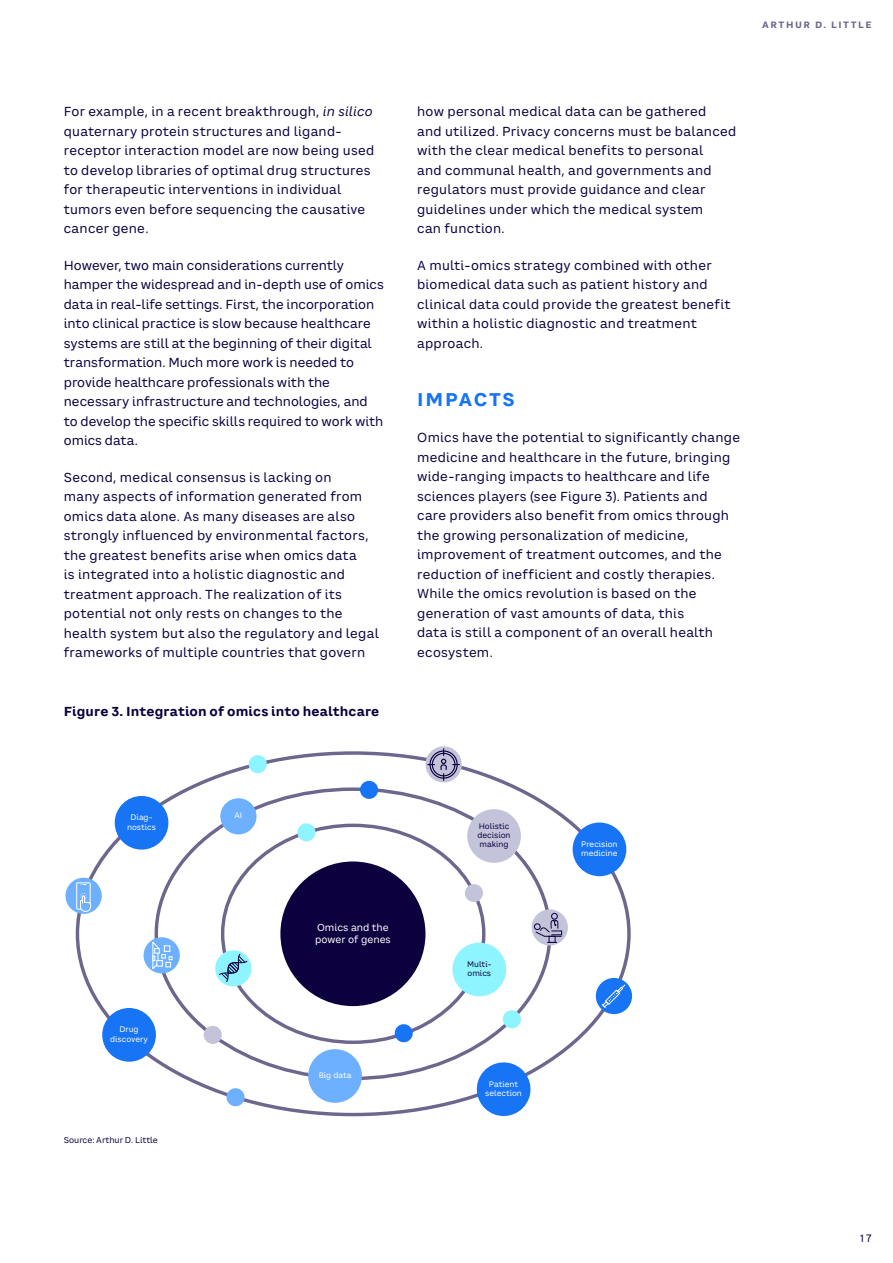
<style>
.page{position:relative;width:893px;height:1263px;background:#fff}
.page>*{position:absolute;margin:0;border:0;box-sizing:border-box;transform-origin:0 0}
.t1{font:700 19.65px "CA Saygon Text";color:#0d003f}
.R4_SECTION_HEADING_L{font:700 18px "CA Saygon Text";letter-spacing:.095em;color:#1774f5}
.R6_BODYTEXT_8_5_13{font:12.75px/19.5px "CA Saygon Text";letter-spacing:.02em;color:#0d003f}
.R6_BODYTEXT_8_5_13-2{font:12.75px/19.5px "CA Saygon Text";color:#0d003f}
.R9_IMAGE_TITLE_8_5_1{font:700 12.75px "CA Saygon Text";letter-spacing:.01em;color:#0d003f}
.t2{font:10.5px "CA Saygon Text";color:#0d003f}
.t3{font:9.9px/12.9px "CA Saygon Text";color:#fff}
.t4{font:700 9px "CA Saygon Text";letter-spacing:.17em;color:#6e668c}
.R14_GRAPH_IMAGE_SOUR{font:8.25px "CA Saygon Text";color:#0d003f}
.t5{font:7.8px/9.4px "CA Saygon Text";color:#fff;text-align:center}
.t6{font:7.8px/9.4px "CA Saygon Text";color:#0d003f}
.s1{font-style:italic}
</style>
<div class="page">
<div style="left:280px;top:861px;width:145px;height:145px;background:#0d003f;border-radius:50%"></div>
<div style="left:297px;top:823px;width:19px;height:19px;background:#8ef4ff;border-radius:50%"></div>
<div style="left:220px;top:798px;width:37px;height:36px;background:#6cb0ff;border-radius:50%"></div>
<div style="left:308px;top:1049px;width:54px;height:54px;background:#6cb0ff;border-radius:50%"></div>
<div style="left:360px;top:780px;width:18px;height:19px;background:#1774f5;border-radius:50%"></div>
<svg style="left:248px;top:755px;width:20px;height:19px"></svg>
<div style="left:573px;top:822px;width:53px;height:54px;background:#1774f5;border-radius:50%"></div>
<svg style="left:473px;top:1062px;width:61px;height:54px"></svg>
<svg style="left:215px;top:948px;width:37px;height:41px"></svg>
<div style="left:102px;top:1008px;width:54px;height:54px;background:#1774f5;border-radius:50%"></div>
<div style="left:115px;top:796px;width:53px;height:53px;background:#1774f5;border-radius:50%"></div>
<div style="left:452px;top:943px;width:54px;height:53px;background:#8ef4ff;border-radius:50%"></div>
<svg style="left:393px;top:1024px;width:21px;height:19px"></svg>
<div style="left:503px;top:1010px;width:18px;height:18px;background:#8ef4ff;border-radius:50%"></div>
<svg style="left:225px;top:1088px;width:21px;height:19px"></svg>
<svg style="left:465px;top:883px;width:18px;height:20px"></svg>
<svg style="left:423px;top:746px;width:41px;height:37px"></svg>
<div style="left:467px;top:809px;width:54px;height:54px;background:#c3c3da;border-radius:50%"></div>
<div style="left:144px;top:937px;width:36px;height:36px;background:#6cb0ff;border-radius:50%"></div>
<svg style="left:152px;top:941px;width:21px;height:28px"></svg>
<div style="left:596px;top:978px;width:36px;height:36px;background:#1774f5;border-radius:50%"></div>
<svg style="left:602px;top:984px;width:23px;height:24px"></svg>
<svg style="left:202px;top:1024px;width:21px;height:21px"></svg>
<div style="left:532px;top:909px;width:36px;height:36px;background:#c3c3da;border-radius:50%"></div>
<svg style="left:534px;top:919px;width:28px;height:24px"></svg>
<div style="left:534px;top:923px;width:7px;height:7px;border:1px solid #0d003f;border-radius:50%"></div>
<div style="left:551px;top:913px;width:7px;height:6px;border:1px solid #0d003f;border-radius:50%"></div>
<div style="left:65px;top:878px;width:37px;height:36px;background:#6cb0ff;border-radius:50%"></div>
<svg style="left:76px;top:882px;width:15px;height:30px"></svg>
<p class="t4" style="left:762px;top:17px;width:111px">ARTHUR D. LITTLE</p>
<p class="R6_BODYTEXT_8_5_13" style="left:64px;top:102px;width:312px">For example, in a recent breakthrough, <span class="s1">in silico </span>quaternary protein structures and ligand&shy;receptor interaction model are now being used to develop libraries of optimal drug structures for therapeutic interventions in individual tumors even before sequencing the causative cancer gene.</p>
<p class="R6_BODYTEXT_8_5_13-2" style="left:64px;top:255px;width:322px">However, two main considerations currently hamper the widespread and in-depth use of omics data in real-life settings. First, the incorporation into clinical practice is slow because healthcare systems are still at the beginning of their digital transformation. Much more work is needed to provide healthcare professionals with the necessary infrastructure and technologies, and to develop the specific skills required to work with omics data.</p>
<p class="R6_BODYTEXT_8_5_13" style="left:64px;top:467px;width:317px">Second, medical consensus is lacking on<br>many aspects of information generated from omics data alone. As many diseases are also strongly influenced by environmental factors, the greatest benefits arise when omics data<br>is integrated into a holistic diagnostic and treatment approach. The realization of its potential not only rests on changes to the health system but also the regulatory and legal frameworks of multiple countries that govern</p>
<p class="R6_BODYTEXT_8_5_13" style="left:417px;top:102px;width:321px">how personal medical data can be gathered<br>and utilized. Privacy concerns must be balanced with the clear medical benefits to personal<br>and communal health, and governments and regulators must provide guidance and clear guidelines under which the medical system<br>can function.</p>
<p class="R6_BODYTEXT_8_5_13" style="left:417px;top:255px;width:315px">A multi-omics strategy combined with other biomedical data such as patient history and clinical data could provide the greatest benefit within a holistic diagnostic and treatment approach.</p>
<p class="R4_SECTION_HEADING_L" style="left:417px;top:385px;width:99px">IMPACTS</p>
<p class="R6_BODYTEXT_8_5_13" style="left:417px;top:428px;width:324px">Omics have the potential to significantly change medicine and healthcare in the future, bringing wide-ranging impacts to healthcare and life sciences players (see Figure 3). Patients and<br>care providers also benefit from omics through the growing personalization of medicine, improvement of treatment outcomes, and the reduction of inefficient and costly therapies.<br>While the omics revolution is based on the generation of vast amounts of data, this<br>data is still a component of an overall health ecosystem.</p>
<p class="t1" style="left:8px;top:696px;width:483px">Figure 3. Integration of omics into healthcare</p>
<p class="R9_IMAGE_TITLE_8_5_1" style="left:64px;top:702px;width:317px">Figure 3. Integration of omics into healthcare</p>
<p class="t5" style="left:127px;top:812px;width:30px">Diag&shy;nostics</p>
<p class="t5" style="left:110px;top:1025px;width:39px">Drug discovery</p>
<p class="R14_GRAPH_IMAGE_SOUR" style="left:64px;top:1134px;width:96px">Source: Arthur D. Little</p>
<p class="t5" style="left:234px;top:811px;width:9px">AI</p>
<p class="t3" style="left:315px;top:920px;width:77px">Omics and the power of genes</p>
<p class="t5" style="left:319px;top:1070px;width:34px">Big data</p>
<p class="t6" style="left:478px;top:821px;width:35px">Holistic decision making</p>
<p class="t6" style="left:467px;top:959px;width:26px">Multi&shy;omics</p>
<p class="t5" style="left:485px;top:1079px;width:38px">Patient selection</p>
<p class="t5" style="left:581px;top:839px;width:38px;text-align:left">Precision medicine</p>
<p class="t2" style="left:860px;top:1230px;width:13px">17</p>
</div>
